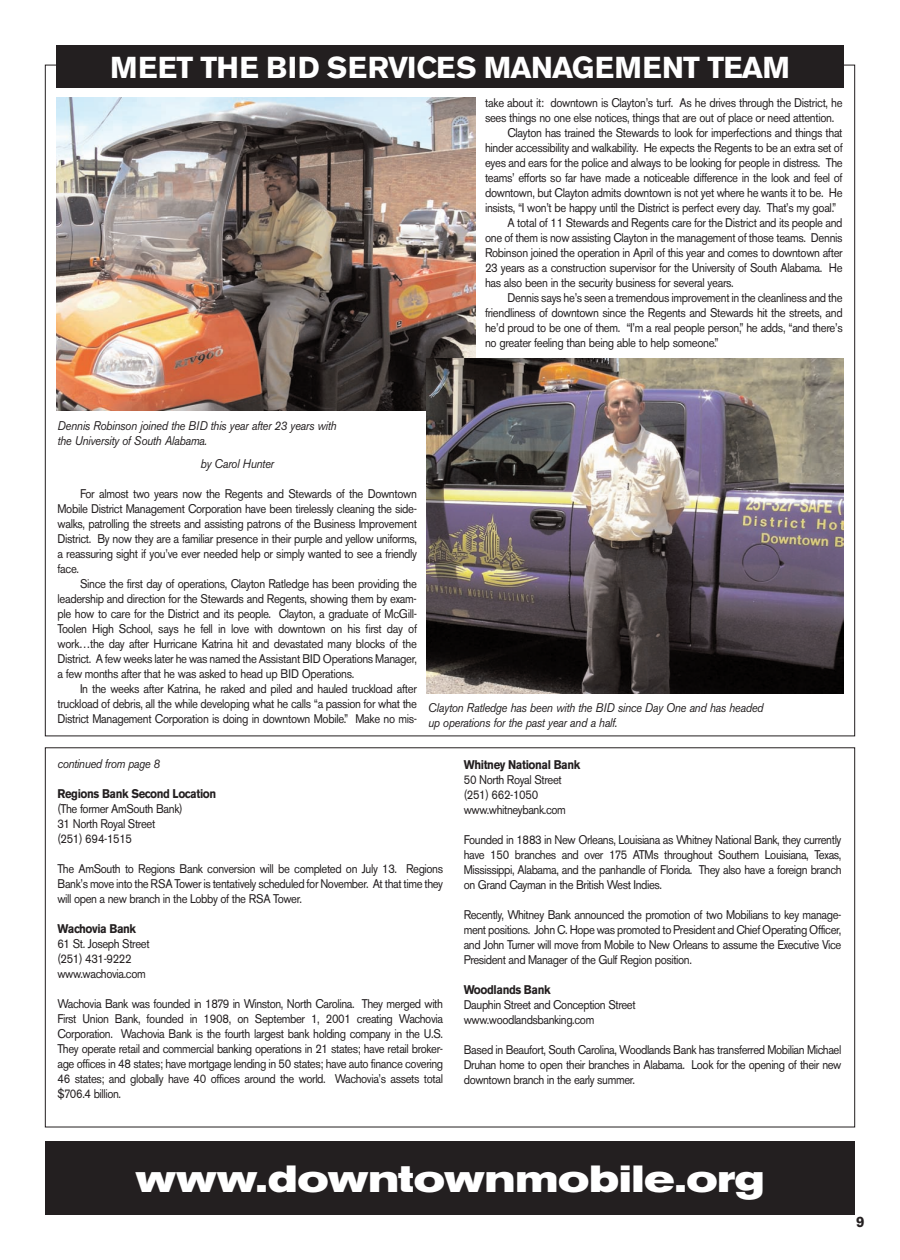
<style>
.page{position:relative;width:900px;height:1260px;background:#fff}
.page>*{position:absolute;margin:0;border:0;box-sizing:border-box;transform-origin:0 0}
.t1{font:700 expanded 37.5px "Akzidenz Grotesk BE";color:#fff}
.t2{font:700 30px "Akzidenz Grotesk BE";letter-spacing:-.015em;color:#fff}
.t3{font:700 15px "Akzidenz Grotesk BE";color:#231f20}
.t4{font:12.5px/15px "Akzidenz Grotesk BE";letter-spacing:-.03em;color:#231f20;text-align:justify;scale:.9 1}
.t5{font:italic 12.5px/15px "Akzidenz Grotesk BE";letter-spacing:-.03em;color:#231f20;scale:.9 1}
.t6{font:700 12.5px "Akzidenz Grotesk BE";letter-spacing:-.035em;color:#231f20;scale:.9 1}
</style>
<div class="page">
<div style="left:56px;top:45px;width:788px;height:43px;background:#231f20"></div>
<img style="left:56px;top:97px;width:419px;height:314px">
<img style="left:427px;top:358px;width:417px;height:336px">
<div style="left:45px;top:1142px;width:810px;height:73px;background:#231f20"></div>
<h2 class="t2" style="left:110px;top:55px;width:681px">MEET THE BID SERVICES MANAGEMENT TEAM</h2>
<p class="t4" style="left:485px;top:97px;width:399px">take about it: downtown is Clayton’s turf. As he drives through the District, he</p>
<p class="t4" style="left:485px;top:112px;width:390px">sees things no one else notices, things that are out of place or need attention.</p>
<p class="t4" style="left:507px;top:127px;width:374px">Clayton has trained the Stewards to look for imperfections and things that</p>
<p class="t4" style="left:485px;top:142px;width:399px">hinder accessibility and walkability. He expects the Regents to be an extra set of</p>
<p class="t4" style="left:485px;top:157px;width:399px">eyes and ears for the police and always to be looking for people in distress. The</p>
<p class="t4" style="left:485px;top:172px;width:399px">teams’ efforts so far have made a noticeable difference in the look and feel of</p>
<p class="t4" style="left:485px;top:187px;width:399px">downtown, but Clayton admits downtown is not yet where he wants it to be. He</p>
<p class="t4" style="left:485px;top:202px;width:392px">insists, “I won’t be happy until the District is perfect every day. That’s my goal.”</p>
<p class="t4" style="left:507px;top:217px;width:374px">A total of 11 Stewards and Regents care for the District and its people and</p>
<p class="t4" style="left:485px;top:232px;width:399px">one of them is now assisting Clayton in the management of those teams. Dennis</p>
<p class="t4" style="left:485px;top:247px;width:399px">Robinson joined the operation in April of this year and comes to downtown after</p>
<p class="t4" style="left:485px;top:262px;width:399px">23 years as a construction supervisor for the University of South Alabama. He</p>
<p class="t4" style="left:485px;top:277px;width:278px">has also been in the security business for several years.</p>
<p class="t4" style="left:507px;top:292px;width:374px">Dennis says he’s seen a tremendous improvement in the cleanliness and the</p>
<p class="t4" style="left:485px;top:307px;width:399px">friendliness of downtown since the Regents and Stewards hit the streets, and</p>
<p class="t4" style="left:485px;top:322px;width:399px">he’d proud to be one of them. “I’m a real people person,” he adds, “and there’s</p>
<p class="t4" style="left:485px;top:337px;width:261px">no greater feeling than being able to help someone.”</p>
<p class="t5" style="left:58px;top:419px;width:312px">Dennis Robinson joined the BID this year after 23 years with the University of South Alabama.</p>
<p class="t5" style="left:200px;top:458px;width:83px">by Carol Hunter</p>
<p class="t4" style="left:58px;top:488px;width:401px;text-indent:22px">For almost two years now the Regents and Stewards of the Downtown Mobile District Management Corporation have been tirelessly cleaning the side&shy;walks, patrolling the streets and assisting patrons of the Business Improvement District. By now they are a familiar presence in their purple and yellow uniforms, a reassuring sight if you’ve ever needed help or simply wanted to see a friendly face.</p>
<p class="t4" style="left:58px;top:578px;width:401px;text-indent:22px">Since the first day of operations, Clayton Ratledge has been providing the leadership and direction for the Stewards and Regents, showing them by exam&shy;ple how to care for the District and its people. Clayton, a graduate of McGill-Toolen High School, says he fell in love with downtown on his first day of work…the day after Hurricane Katrina hit and devastated many blocks of the District. A few weeks later he was named the Assistant BID Operations Manager, a few months after that he was asked to head up BID Operations.</p>
<p class="t4" style="left:58px;top:683px;width:401px;text-indent:22px">In the weeks after Katrina, he raked and piled and hauled truckload after truckload of debris, all the while developing what he calls “a passion for what the District Management Corporation is doing in downtown Mobile.” Make no mis-</p>
<p class="t5" style="left:428px;top:701px;width:374px">Clayton Ratledge has been with the BID since Day One and has headed up operations for the past year and a half.</p>
<p class="t5" style="left:58px;top:757px;width:116px">continued from page 8</p>
<p class="t6" style="left:58px;top:789px;width:178px">Regions Bank Second Location</p>
<p class="t4" style="left:58px;top:802px;width:141px;text-align:left">(The former AmSouth Bank)<br>31 North Royal Street (251) 694-1515</p>
<p class="t4" style="left:58px;top:862px;width:430px">The AmSouth to Regions Bank conversion will be completed on July 13. Regions Bank’s move into the RSA Tower is tentatively scheduled for November. At that time they will open a new branch in the Lobby of the RSA Tower.</p>
<p class="t6" style="left:58px;top:924px;width:89px">Wachovia Bank</p>
<p class="t4" style="left:58px;top:937px;width:104px;text-align:left">61 St. Joseph Street (251) 431-9222 www.wachovia.com</p>
<p class="t4" style="left:58px;top:997px;width:430px">Wachovia Bank was founded in 1879 in Winston, North Carolina. They merged with First Union Bank, founded in 1908, on September 1, 2001 creating Wachovia Corporation. Wachovia Bank is the fourth largest bank holding company in the U.S.<br>They operate retail and commercial banking operations in 21 states; have retail broker&shy;age offices in 48 states; have mortgage lending in 50 states; have auto finance covering 46 states; and globally have 40 offices around the world. Wachovia’s assets total $706.4 billion.</p>
<p class="t6" style="left:464px;top:760px;width:131px">Whitney National Bank</p>
<p class="t4" style="left:464px;top:774px;width:115px;text-align:left">50 North Royal Street (251) 662-1050 www.whitneybank.com</p>
<p class="t4" style="left:464px;top:834px;width:421px">Founded in 1883 in New Orleans, Louisiana as Whitney National Bank, they currently have 150 branches and over 175 ATMs throughout Southern Louisiana, Texas, Mississippi, Alabama, and the panhandle of Florida. They also have a foreign branch on Grand Cayman in the British West Indies.</p>
<p class="t4" style="left:464px;top:909px;width:421px">Recently, Whitney Bank announced the promotion of two Mobilians to key manage&shy;ment positions. John C. Hope was promoted to President and Chief Operating Officer, and John Turner will move from Mobile to New Orleans to assume the Executive Vice President and Manager of the Gulf Region position.</p>
<p class="t6" style="left:464px;top:985px;width:98px">Woodlands Bank</p>
<p class="t4" style="left:464px;top:999px;width:193px">Dauphin Street and Conception Street www.woodlandsbanking.com</p>
<p class="t4" style="left:464px;top:1044px;width:421px">Based in Beaufort, South Carolina, Woodlands Bank has transferred Mobilian Michael Druhan home to open their branches in Alabama. Look for the opening of their new downtown branch in the early summer.</p>
<h1 class="t1" style="left:136px;top:1166px;width:630px">www.downtownmobile.org</h1>
<p class="t3" style="left:856px;top:1216px;width:10px">9</p>
</div>
